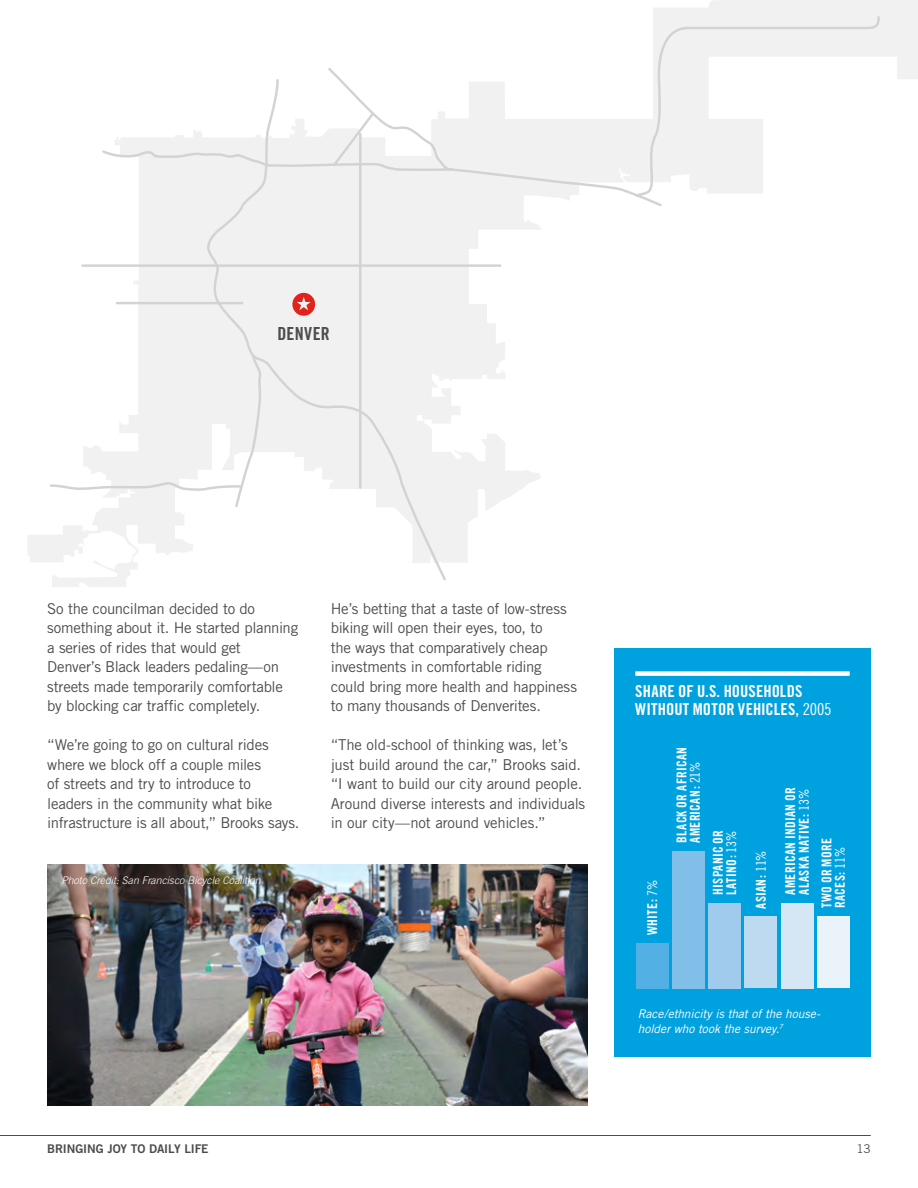
<style>
.page{position:relative;width:918px;height:1188px;background:#fff}
.page>*{position:absolute;margin:0;border:0;box-sizing:border-box;transform-origin:0 0}
.t1{font:18px "Trade Gothic Bold Cond Twenty";letter-spacing:.01em;color:#4d4d4f}
.t2{font:16.5px/18px "Trade Gothic Bold Cond Twenty";letter-spacing:.01em;color:#fff}
.t3{font:15px/19.5px "Trade Gothic";letter-spacing:-.02em;color:#4d4d4f}
.t4{font:13.5px/13.5px "Trade Gothic Bold Cond Twenty";letter-spacing:.025em;color:#fff}
.t5{font:italic 12px/15px "Trade Gothic";letter-spacing:-.005em;color:#fff}
.t6{font:12px "Trade Gothic Bold Two";letter-spacing:-.01em;color:#4d4d4f}
.t7{font:12px "Trade Gothic";color:#4d4d4f}
.t8{font:italic 300 10.5px "Trade Gothic";color:#fff}
.s1{font-family:"Trade Gothic Cond Eighteen"}
</style>
<div class="page">
<svg style="left:28px;top:0;width:890px;height:587px"></svg>
<svg style="left:49px;top:15px;width:832px;height:567px"></svg>
<svg style="left:292px;top:293px;width:23px;height:23px"></svg>
<div style="left:614px;top:648px;width:257px;height:408px;background:#00a1df"></div>
<img style="left:47px;top:864px;width:540px;height:241px">
<div style="left:672px;top:851px;width:33px;height:137px;background:#81bee8"></div>
<div style="left:708px;top:903px;width:33px;height:85px;background:#a0cbec"></div>
<div style="left:745px;top:917px;width:32px;height:71px;background:#bedaf1"></div>
<div style="left:781px;top:903px;width:32px;height:85px;background:#d5e6f5"></div>
<div style="left:817px;top:917px;width:33px;height:71px;background:#eaf3fa"></div>
<div style="left:635px;top:671px;width:215px;height:5px;background:#fff"></div>
<div style="left:636px;top:943px;width:32px;height:45px;background:#53b0e4"></div>
<hr style="left:0;top:1135px;width:871px;height:1px;background:#4d4d4f">
<p class="t1" style="left:278px;top:322px;width:54px">DENVER</p>
<p class="t3" style="left:47px;top:598px;width:252px">So the councilman decided to do something about it. He started planning a series of rides that would get Denver’s Black leaders pedaling—on streets made temporarily comfortable by blocking car traffic completely.</p>
<p class="t3" style="left:47px;top:735px;width:254px">“We’re going to go on cultural rides where we block off a couple miles<br>of streets and try to introduce to leaders in the community what bike infrastructure is all about,” Brooks says.</p>
<p class="t8" style="left:62px;top:874px;width:201px">Photo Credit: San Francisco Bicycle Coalition</p>
<p class="t3" style="left:331px;top:598px;width:248px">He’s betting that a taste of low-stress biking will open their eyes, too, to<br>the ways that comparatively cheap investments in comfortable riding could bring more health and happiness to many thousands of Denverites.</p>
<p class="t3" style="left:331px;top:735px;width:256px">“The old-school of thinking was, let’s just build around the car,” Brooks said. “I want to build our city around people.<br>Around diverse interests and individuals in our city—not around vehicles.”</p>
<p class="t2" style="left:635px;top:682px;width:198px">SHARE OF U.S. HOUSEHOLDS<br>WITHOUT MOTOR VEHICLES, <span class="s1">2005</span></p>
<p class="t4" style="left:645px;top:935px;width:57px;rotate:-90deg">WHITE: <span class="s1">7%</span></p>
<p class="t4" style="left:675px;top:843px;width:98px;rotate:-90deg">BLACK OR AFRICAN<br>AMERICAN: <span class="s1">21%</span></p>
<p class="t4" style="left:784px;top:895px;width:109px;rotate:-90deg">AMERICAN INDIAN OR<br>ALASKA NATIVE: <span class="s1">13%</span></p>
<p class="t4" style="left:711px;top:895px;width:66px;rotate:-90deg">HISPANIC OR<br>LATINO: <span class="s1">13%</span></p>
<p class="t4" style="left:820px;top:908px;width:72px;rotate:-90deg">TWO OR MORE<br>RACES: <span class="s1">11%</span></p>
<p class="t4" style="left:754px;top:909px;width:60px;rotate:-90deg">ASIAN: <span class="s1">11%</span></p>
<p class="t5" style="left:638px;top:1006px;width:184px">Race/ethnicity is that of the house&shy;holder who took the survey.<sup>7</sup></p>
<p class="t6" style="left:47px;top:1142px;width:163px">BRINGING JOY TO DAILY LIFE</p>
<p class="t7" style="left:856px;top:1142px;width:16px">13</p>
</div>
